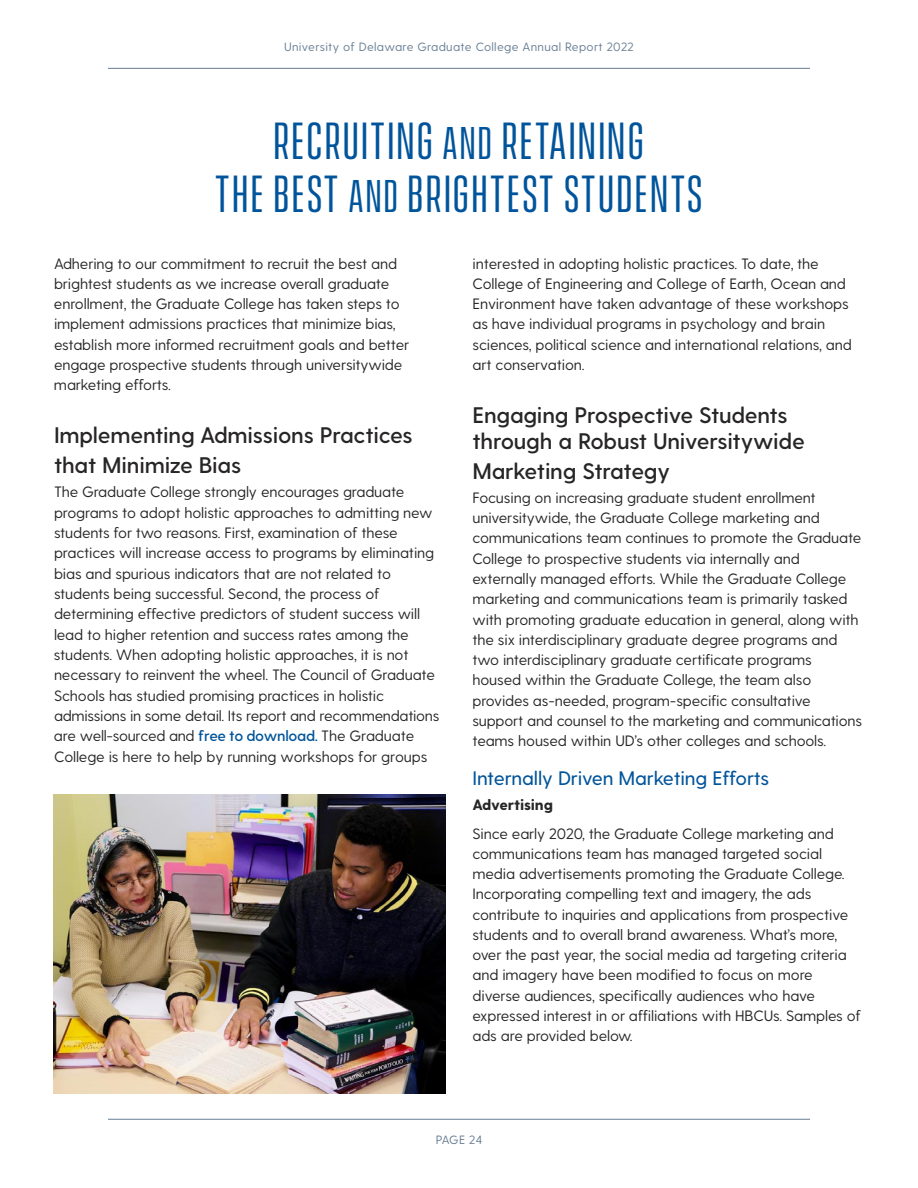
<style>
.page{position:relative;width:918px;height:1188px;background:#fff}
.page>*{position:absolute;margin:0;border:0;box-sizing:border-box;transform-origin:0 0}
.t1{font:49.5px/52.5px "Vanguard CF";letter-spacing:.035em;color:#00549b;text-align:center}
.t2{font:600 22.5px/30.5px "Greycliff CF";letter-spacing:-.01em;color:#272526}
.t3{font:500 19.5px "Greycliff CF";letter-spacing:-.01em;color:#00549b}
.t4{font:15px/20.2px "Greycliff CF";letter-spacing:-.01em;color:#272526}
.t5{font:12px "Greycliff CF";letter-spacing:.025em;color:#667d93}
.s1{font-size:43.5px}
.s2{font-weight:600;color:#00549b}
.s3{font-weight:800}
</style>
<div class="page">
<hr style="left:108px;top:1119px;width:702px;height:1px;background:#667d93">
<hr style="left:108px;top:68px;width:702px;height:1px;background:#667d93">
<img style="left:54px;top:794px;width:391px;height:300px">
<p class="t5" style="left:284px;top:42px;width:351px">University of Delaware Graduate College Annual Report 2022</p>
<p class="t1" style="left:215px;top:116px;width:490px">RECRUITING <span class="s1">AND</span> RETAINING<br>THE BEST <span class="s1">AND</span> BRIGHTEST STUDENTS</p>
<p class="t4" style="left:54px;top:254px;width:357px">Adhering to our commitment to recruit the best and brightest students as we increase overall graduate enrollment, the Graduate College has taken steps to implement admissions practices that minimize bias, establish more informed recruitment goals and better engage prospective students through universitywide marketing efforts.</p>
<p class="t2" style="left:54px;top:422px;width:360px">Implementing Admissions Practices that Minimize Bias</p>
<p class="t4" style="left:54px;top:483px;width:387px">The Graduate College strongly encourages graduate programs to adopt holistic approaches to admitting new students for two reasons. First, examination of these practices will increase access to programs by eliminating bias and spurious indicators that are not related to students being successful. Second, the process of determining effective predictors of student success will lead to higher retention and success rates among the students. When adopting holistic approaches, it is not necessary to reinvent the wheel. The Council of Graduate Schools has studied promising practices in holistic admissions in some detail. Its report and recommendations are well-sourced and <span class="s2">free to download.</span> The Graduate College is here to help by running workshops for groups</p>
<p class="t4" style="left:472px;top:254px;width:381px">interested in adopting holistic practices. To date, the College of Engineering and College of Earth, Ocean and Environment have taken advantage of these workshops as have individual programs in psychology and brain sciences, political science and international relations, and art conservation.</p>
<p class="t2" style="left:472px;top:404px;width:334px;line-height:26.2px">Engaging Prospective Students through a Robust Universitywide</p>
<p class="t2" style="left:472px;top:457px;width:199px">Marketing Strategy</p>
<p class="t4" style="left:472px;top:488px;width:391px">Focusing on increasing graduate student enrollment universitywide, the Graduate College marketing and communications team continues to promote the Graduate College to prospective students via internally and externally managed efforts. While the Graduate College marketing and communications team is primarily tasked with promoting graduate education in general, along with the six interdisciplinary graduate degree programs and two interdisciplinary graduate certificate programs housed within the Graduate College, the team also provides as-needed, program-specific consultative support and counsel to the marketing and communications teams housed within UD’s other colleges and schools.</p>
<p class="t3" style="left:472px;top:771px;width:298px">Internally Driven Marketing Efforts</p>
<p class="t4" style="left:472px;top:791px;width:363px;line-height:29px"><span class="s3">Advertising<br></span>Since early 2020, the Graduate College marketing and</p>
<p class="t4" style="left:472px;top:845px;width:390px">communications team has managed targeted social media advertisements promoting the Graduate College.<br>Incorporating compelling text and imagery, the ads contribute to inquiries and applications from prospective students and to overall brand awareness. What’s more, over the past year, the social media ad targeting criteria and imagery have been modified to focus on more diverse audiences, specifically audiences who have expressed interest in or affiliations with HBCUs. Samples of ads are provided below.</p>
<p class="t5" style="left:436px;top:1135px;width:48px">PAGE 24</p>
</div>
